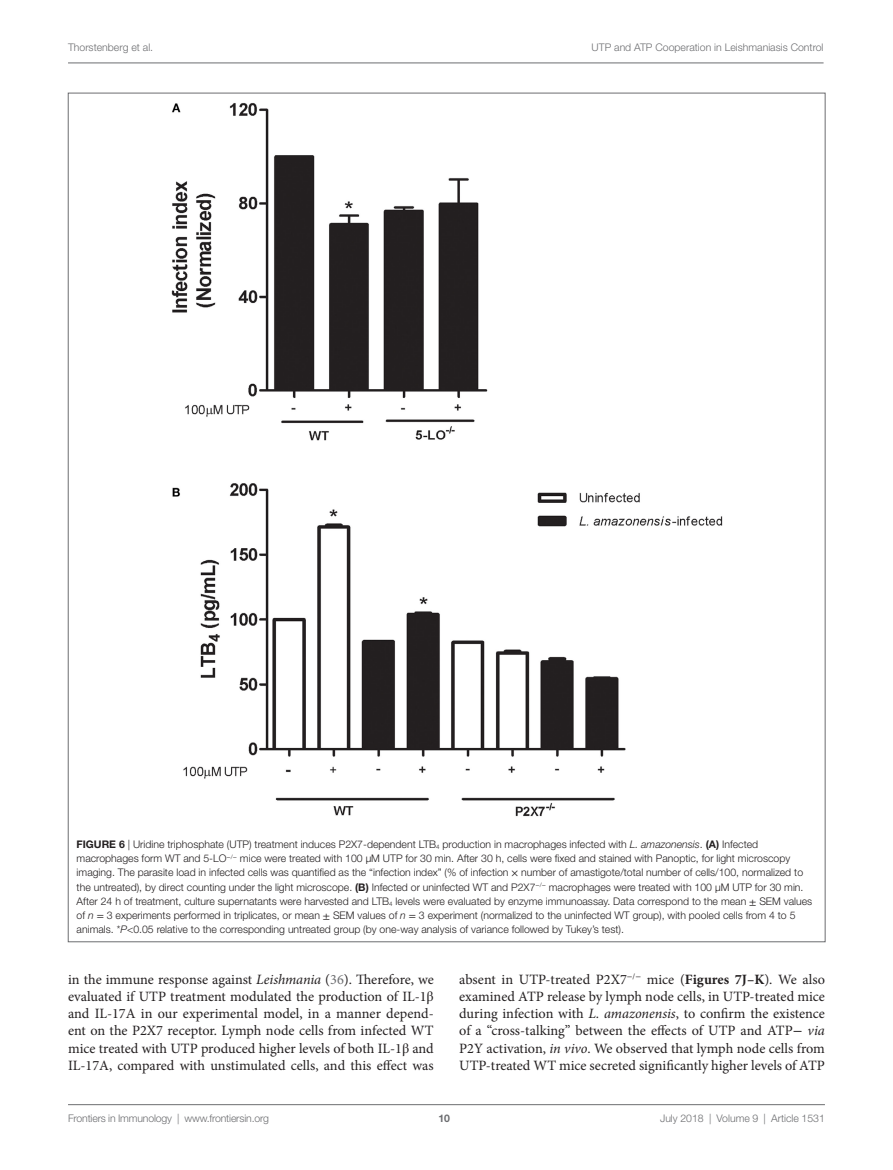
<style>
.page{position:relative;width:893px;height:1170px;background:#fff}
.page>*{position:absolute;margin:0;border:0;box-sizing:border-box;transform-origin:0 0}
.t1{font:14.25px/17.2px "Minion Pro";color:#231f20;text-align:justify}
.t2{font:300 10.5px/14.2px "Helvetica Neue LT Std";color:#231f20}
.t3{font:300 10.5px "Helvetica Neue LT Std";color:#6c6d70}
.t4{font:700 10.5px "Helvetica Neue LT Std";color:#6c6d70}
.s1{font-weight:700}
.s2{font-style:italic}
.s3{font-family:"STIX General";font-weight:400}
.s4{color:#6c6d70}
.s5{font-family:"STIX General"}
</style>
<div class="page">
<img style="left:171px;top:103px;width:552px;height:714px">
<hr style="left:68px;top:63px;width:756px;height:1px;background:#6c6d70">
<hr style="left:68px;top:1104px;width:757px;height:1px;background:#6c6d70">
<p class="t3" style="left:68px;top:41px;width:87px">Thorstenberg et al.</p>
<p class="t3" style="left:592px;top:41px;width:233px">UTP and ATP Cooperation in Leishmaniasis Control</p>
<p class="t2" style="left:77px;top:836px;width:737px"><span class="s1">FIGURE 6</span> | Uridine triphosphate (UTP) treatment induces P2X7-dependent LTB<sub>4</sub> production in macrophages infected with <span class="s2">L. amazonensis</span>. <span class="s1">(A)</span> Infected macrophages form WT and 5-LO<sup>−</sup><sup>/</sup><sup>−</sup> mice were treated with 100 µM UTP for 30 min. After 30 h, cells were fixed and stained with Panoptic, for light microscopy imaging. The parasite load in infected cells was quantified as the “infection index” (% of infection <span class="s3">×</span> number of amastigote/total number of cells/100, normalized to the untreated), by direct counting under the light microscope. <span class="s1">(B)</span> Infected or uninfected WT and P2X7<sup>−</sup><sup>/</sup><sup>−</sup> macrophages were treated with 100 µM UTP for 30 min.<br>After 24 h of treatment, culture supernatants were harvested and LTB<sub>4</sub> levels were evaluated by enzyme immunoassay. Data correspond to the mean <span class="s3">±</span> SEM values of <span class="s2">n</span> <span class="s3">=</span> 3 experiments performed in triplicates, or mean <span class="s3">±</span> SEM values of <span class="s2">n</span> <span class="s3">=</span> 3 experiment (normalized to the uninfected WT group), with pooled cells from 4 to 5 animals. *<span class="s2">P</span>&lt;0.05 relative to the corresponding untreated group (by one-way analysis of variance followed by Tukey’s test).</p>
<p class="t1" style="left:68px;top:970px;width:367px">in the immune response against <span class="s2">Leishmania</span> (<span class="s4">36</span>). Therefore, we evaluated if UTP treatment modulated the production of IL-1<span class="s5">β </span>and IL-17A in our experimental model, in a manner depend&shy;ent on the P2X7 receptor. Lymph node cells from infected WT mice treated with UTP produced higher levels of both IL-1<span class="s5">β</span> and IL-17A, compared with unstimulated cells, and this effect was</p>
<p class="t1" style="left:459px;top:970px;width:367px">absent in UTP-treated P2X7<sup>−</sup><sup>/</sup><sup>−</sup> mice (<span class="s1">Figures 7J–K</span>). We also examined ATP release by lymph node cells, in UTP-treated mice during infection with <span class="s2">L. amazonensis</span>, to confirm the existence of a “cross-talking” between the effects of UTP and ATP<span class="s5">−</span> <span class="s2">via </span>P2Y activation, <span class="s2">in vivo</span>. We observed that lymph node cells from UTP-treated WT mice secreted significantly higher levels of ATP</p>
<p class="t3" style="left:68px;top:1111px;width:203px">Frontiers in Immunology | www.frontiersin.org</p>
<p class="t3" style="left:660px;top:1111px;width:166px">July 2018 | Volume 9 | Article 1531</p>
<p class="t4" style="left:439px;top:1111px;width:13px">10</p>
</div>
